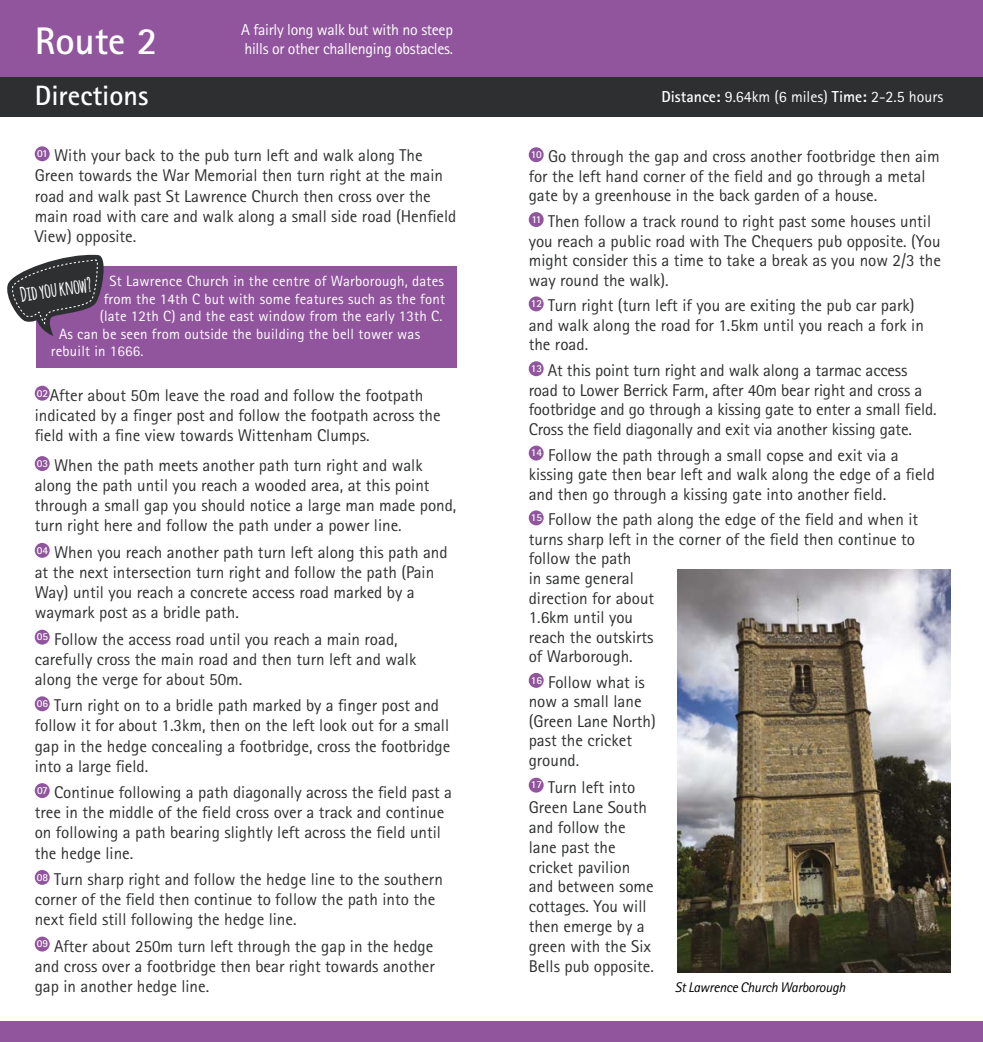
<style>
.page{position:relative;width:983px;height:1042px;background:#fff}
.page>*{position:absolute;margin:0;border:0;box-sizing:border-box;transform-origin:0 0}
.t1{font:700 38.5px "Rotis Sans Serif Std";color:#fff}
.t2{font:700 28px "Rotis Sans Serif Std";color:#fff}
.t3{font:700 19.95px "Amatic";color:#fff}
.t4{font:17.15px/20.1px "Rotis Sans Serif Std";color:#2e2f30}
.t5{font:15.92px/19.1px "Rotis Sans Serif Std";letter-spacing:-.02em;color:#fff}
.t6{font:15.92px "Rotis Sans Serif Std";color:#fff}
.t7{font:14.88px "Rotis Sans Serif Std";letter-spacing:.015em;color:#fff}
.t8{font:italic 14px "Rotis Sans Serif Std";letter-spacing:-.02em;color:#000}
.s1{font-weight:700}
</style>
<div class="page">
<div style="left:0;top:76px;width:982px;height:41px;background:#2e2f30"></div>
<div style="left:0;top:0;width:982px;height:76px;background:#91559e"></div>
<div style="left:35px;top:146px;width:15px;height:15px;background:#91559e;border-radius:50%"></div>
<div style="left:35px;top:386px;width:15px;height:15px;background:#91559e;border-radius:50%"></div>
<div style="left:35px;top:456px;width:15px;height:15px;background:#91559e;border-radius:50%"></div>
<div style="left:35px;top:543px;width:15px;height:15px;background:#91559e;border-radius:50%"></div>
<div style="left:35px;top:630px;width:15px;height:14px;background:#91559e;border-radius:50%"></div>
<div style="left:35px;top:696px;width:15px;height:15px;background:#91559e;border-radius:50%"></div>
<div style="left:35px;top:783px;width:15px;height:15px;background:#91559e;border-radius:50%"></div>
<div style="left:35px;top:870px;width:15px;height:15px;background:#91559e;border-radius:50%"></div>
<div style="left:35px;top:936px;width:15px;height:15px;background:#91559e;border-radius:50%"></div>
<div style="left:0;top:1022px;width:982px;height:20px;background:#91559e"></div>
<div style="left:528px;top:147px;width:15px;height:15px;background:#91559e;border-radius:50%"></div>
<div style="left:528px;top:212px;width:15px;height:15px;background:#91559e;border-radius:50%"></div>
<div style="left:528px;top:296px;width:15px;height:15px;background:#91559e;border-radius:50%"></div>
<div style="left:528px;top:361px;width:15px;height:15px;background:#91559e;border-radius:50%"></div>
<div style="left:528px;top:446px;width:15px;height:14px;background:#91559e;border-radius:50%"></div>
<div style="left:528px;top:510px;width:15px;height:15px;background:#91559e;border-radius:50%"></div>
<div style="left:528px;top:673px;width:15px;height:15px;background:#91559e;border-radius:50%"></div>
<div style="left:528px;top:778px;width:15px;height:14px;background:#91559e;border-radius:50%"></div>
<div style="left:36px;top:266px;width:420px;height:102px;background:#91559e"></div>
<svg style="left:7px;top:254px;width:97px;height:82px"></svg>
<img style="left:677px;top:569px;width:273px;height:403px">
<h1 class="t1" style="left:35px;top:16px;width:124px">Route 2</h1>
<h2 class="t2" style="left:35px;top:78px;width:115px">Directions</h2>
<p class="t5" style="left:241px;top:20px;width:213px">A fairly long walk but with no steep hills or other challenging obstacles.</p>
<p class="t4" style="left:35px;top:146px;width:423px"><sup>01</sup> With your back to the pub turn left and walk along The Green towards the War Memorial then turn right at the main road and walk past St Lawrence Church then cross over the main road with care and walk along a small side road (Henfield View) opposite.</p>
<p class="t7" style="left:109px;top:272px;width:336px">St Lawrence Church in the centre of Warborough, dates</p>
<p class="t7" style="left:104px;top:290px;width:343px">from the 14th C but with some features such as the font</p>
<p class="t7" style="left:100px;top:307px;width:344px">(late 12th C) and the east window from the early 13th C.</p>
<p class="t7" style="left:59px;top:325px;width:362px">As can be seen from outside the building the bell tower was</p>
<p class="t7" style="left:51px;top:342px;width:94px">rebuilt in 1666.</p>
<p class="t3" style="left:18px;top:280px;width:73px;rotate:-8deg">Did you know?</p>
<p class="t4" style="left:35px;top:385px;width:407px"><sup>02</sup>After about 50m leave the road and follow the footpath indicated by a finger post and follow the footpath across the field with a fine view towards Wittenham Clumps.</p>
<p class="t4" style="left:35px;top:455px;width:423px"><sup>03</sup> When the path meets another path turn right and walk along the path until you reach a wooded area, at this point through a small gap you should notice a large man made pond, turn right here and follow the path under a power line.</p>
<p class="t4" style="left:35px;top:542px;width:414px"><sup>04</sup> When you reach another path turn left along this path and at the next intersection turn right and follow the path (Pain Way) until you reach a concrete access road marked by a waymark post as a bridle path.</p>
<p class="t4" style="left:35px;top:629px;width:383px"><sup>05</sup> Follow the access road until you reach a main road, carefully cross the main road and then turn left and walk along the verge for about 50m.</p>
<p class="t4" style="left:35px;top:695px;width:417px"><sup>06</sup> Turn right on to a bridle path marked by a finger post and follow it for about 1.3km, then on the left look out for a small gap in the hedge concealing a footbridge, cross the footbridge into a large field.</p>
<p class="t4" style="left:35px;top:782px;width:419px"><sup>07</sup> Continue following a path diagonally across the field past a tree in the middle of the field cross over a track and continue on following a path bearing slightly left across the field until the hedge line.</p>
<p class="t4" style="left:35px;top:869px;width:409px"><sup>08</sup> Turn sharp right and follow the hedge line to the southern corner of the field then continue to follow the path into the next field still following the hedge line.</p>
<p class="t4" style="left:35px;top:936px;width:401px;text-align:justify"><sup>09</sup> After about 250m turn left through the gap in the hedge and cross over a footbridge then bear right towards another gap in another hedge line.</p>
<p class="t6" style="left:661px;top:87px;width:283px"><span class="s1">Distance:</span> 9.64km (6 miles) <span class="s1">Time:</span> 2-2.5 hours</p>
<p class="t4" style="left:528px;top:147px;width:412px;line-height:19.6px"><sup>10</sup> Go through the gap and cross another footbridge then aim for the left hand corner of the field and go through a metal gate by a greenhouse in the back garden of a house.</p>
<p class="t4" style="left:528px;top:212px;width:413px;line-height:19.6px"><sup>11</sup> Then follow a track round to right past some houses until you reach a public road with The Chequers pub opposite. (You might consider this a time to take a break as you now 2/3 the way round the walk).</p>
<p class="t4" style="left:528px;top:296px;width:396px;line-height:19.6px"><sup>12</sup> Turn right (turn left if you are exiting the pub car park) and walk along the road for 1.5km until you reach a fork in the road.</p>
<p class="t4" style="left:528px;top:361px;width:409px;line-height:19.6px"><sup>13</sup> At this point turn right and walk along a tarmac access road to Lower Berrick Farm, after 40m bear right and cross a footbridge and go through a kissing gate to enter a small field.<br>Cross the field diagonally and exit via another kissing gate.</p>
<p class="t4" style="left:528px;top:445px;width:407px;line-height:19.6px"><sup>14</sup> Follow the path through a small copse and exit via a kissing gate then bear left and walk along the edge of a field and then go through a kissing gate into another field.</p>
<p class="t4" style="left:528px;top:510px;width:391px;line-height:19.6px"><sup>15</sup> Follow the path along the edge of the field and when it turns sharp left in the corner of the field then continue to follow the path<br>in same general<br>direction for about<br>1.6km until you<br>reach the outskirts<br>of Warborough.</p>
<p class="t4" style="left:528px;top:672px;width:128px;line-height:19.6px"><sup>16</sup> Follow what is now a small lane (Green Lane North) past the cricket ground.</p>
<p class="t4" style="left:528px;top:777px;width:127px"><sup>17</sup> Turn left into<br>Green Lane South and follow the lane past the cricket pavilion and between some cottages. You will then emerge by a green with the Six<br>Bells pub opposite.</p>
<p class="t8" style="left:674px;top:978px;width:172px">St Lawrence Church Warborough</p>
</div>
